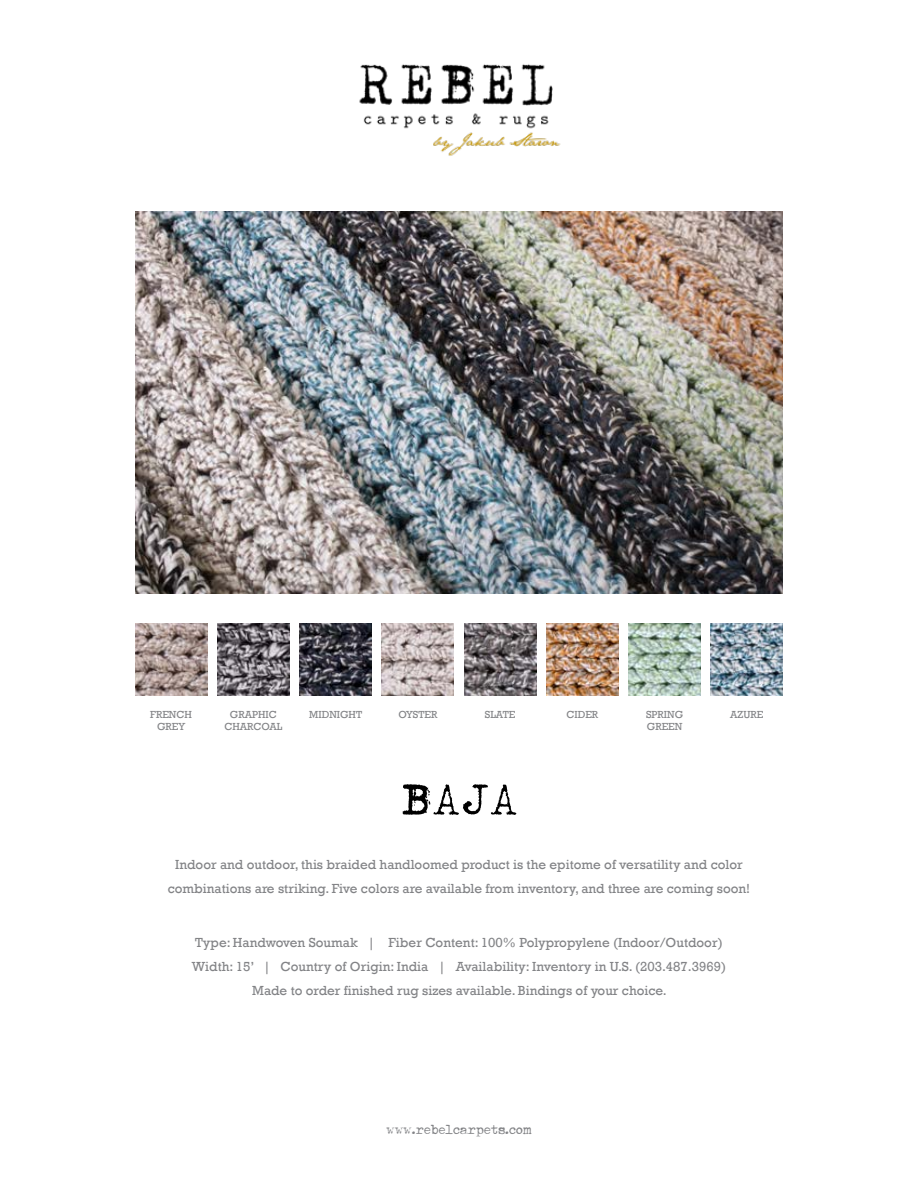
<style>
.page{position:relative;width:918px;height:1188px;background:#fff}
.page>*{position:absolute;margin:0;border:0;box-sizing:border-box;transform-origin:0 0}
.t1{font:54px "Mechanical Machine";color:#000}
.t2{font:16.5px "Mechanical Machine";color:#828386}
.t3{font:13.5px/24px "Rockwell";color:#828386;text-align:center}
.t4{font:10.5px/12.6px "Rockwell";color:#828386;text-align:center}
</style>
<div class="page">
<img style="left:135px;top:212px;width:648px;height:381px">
<img style="left:135px;top:623px;width:72px;height:72px">
<img style="left:300px;top:623px;width:72px;height:72px">
<img style="left:546px;top:623px;width:72px;height:72px">
<img style="left:217px;top:623px;width:72px;height:72px">
<img style="left:382px;top:623px;width:72px;height:72px">
<img style="left:629px;top:623px;width:72px;height:72px">
<img style="left:464px;top:623px;width:72px;height:72px">
<img style="left:711px;top:623px;width:72px;height:72px">
<img style="left:359px;top:64px;width:202px;height:92px">
<p class="t4" style="left:150px;top:708px;width:43px">FRENCH<br>GREY</p>
<p class="t4" style="left:230px;top:708px;width:48px">GRAPHIC</p>
<p class="t4" style="left:309px;top:708px;width:54px">MIDNIGHT</p>
<p class="t4" style="left:566px;top:708px;width:33px">CIDER</p>
<p class="t4" style="left:398px;top:708px;width:40px">OYSTER</p>
<p class="t4" style="left:646px;top:708px;width:39px;text-align:left">SPRING<br>GREEN</p>
<p class="t4" style="left:485px;top:708px;width:32px">SLATE</p>
<p class="t4" style="left:730px;top:708px;width:35px">AZURE</p>
<p class="t4" style="left:225px;top:721px;width:59px">CHARCOAL</p>
<h1 class="t1" style="left:401px;top:771px;width:118px">BAJA</h1>
<p class="t3" style="left:168px;top:853px;width:584px">Indoor and outdoor, this braided handloomed product is the epitome of versatility and color combinations are striking. Five colors are available from inventory, and three are coming soon!</p>
<p class="t3" style="left:192px;top:931px;width:536px">Type: Handwoven Soumak | Fiber Content: 100% Polypropylene (Indoor/Outdoor)<br>Width: 15’ | Country of Origin: India | Availability: Inventory in U.S. (203.487.3969)<br>Made to order finished rug sizes available. Bindings of your choice.</p>
<p class="t2" style="left:386px;top:1121px;width:147px">www.rebelcarpets.com</p>
</div>
